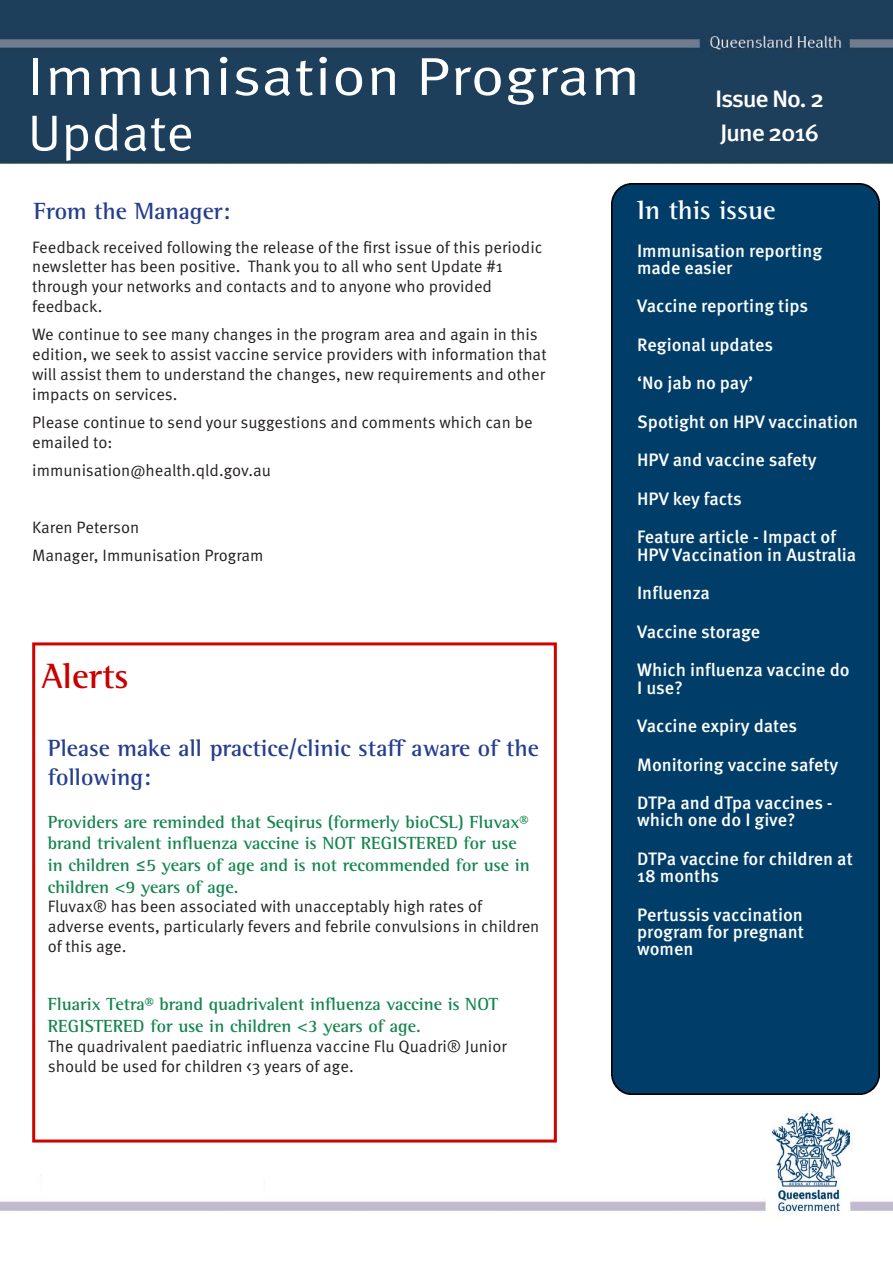
<style>
.page{position:relative;width:893px;height:1263px;background:#fff}
.page>*{position:absolute;margin:0;border:0;box-sizing:border-box;transform-origin:0 0}
.t1{font:53.4px "Meta OT Norm";letter-spacing:.01em;color:#fff;scale:1.15 1}
.t2{font:50.55px "Meta OT Norm";color:#fff;scale:1.05 1}
.t3{font:700 36px "Rotis Semi Serif Pro";color:#c80000}
.t4{font:700 27px "Rotis Semi Serif Pro";color:#fff}
.Lev_2_Underline_head{font:700 24px/28.8px "Rotis Semi Serif Pro";color:#253f8e}
.t5{font:500 23.7px "Meta OT";letter-spacing:-.05em;color:#fff;scale:1.07 1}
.t6{font:500 18px/17.2px "Meta OT";color:#fff}
.Green_lev_3_sub{font:700 18px/21.6px "Rotis Semi Serif Pro";color:#148550}
.Main_paragraph_style{font:16.5px/19.8px "Meta OT Norm";color:#231f20}
</style>
<div class="page">
<img style="left:0;top:0;width:893px;height:1214px">
<div style="left:41px;top:1166px;width:223px;height:31px;background:#fff"></div>
<div style="left:611px;top:184px;width:268px;height:910px;background:#003e69"></div>
<div style="left:32px;top:642px;width:525px;height:500px;border:3px solid #ce0300"></div>
<img style="left:772px;top:1114px;width:78px;height:97px">
<div style="left:797px;top:1211px;width:66px;height:22px;background:#fff"></div>
<p class="t1" style="left:28px;top:44px;width:534px">Immunisation Program</p>
<p class="t2" style="left:28px;top:103px;width:160px">Update</p>
<p class="t5" style="left:715px;top:84px;width:104px">Issue No. 2</p>
<p class="t5" style="left:720px;top:118px;width:94px">June 2016</p>
<p class="Lev_2_Underline_head" style="left:34px;top:196px;width:198px">From the Manager:</p>
<p class="t4" style="left:637px;top:193px;width:140px">In this issue</p>
<p class="Main_paragraph_style" style="left:32px;top:237px;width:512px">Feedback received following the release of the first issue of this periodic newsletter has been positive. Thank you to all who sent Update #1 through your networks and contacts and to anyone who provided feedback.</p>
<p class="Main_paragraph_style" style="left:32px;top:325px;width:516px">We continue to see many changes in the program area and again in this edition, we seek to assist vaccine service providers with information that will assist them to understand the changes, new requirements and other impacts on services.</p>
<p class="Main_paragraph_style" style="left:32px;top:413px;width:502px">Please continue to send your suggestions and comments which can be emailed to:</p>
<p class="Main_paragraph_style" style="left:32px;top:461px;width:240px">immunisation@health.qld.gov.au</p>
<p class="Main_paragraph_style" style="left:32px;top:517px;width:109px">Karen Peterson</p>
<p class="Main_paragraph_style" style="left:32px;top:546px;width:233px">Manager, Immunisation Program</p>
<p class="t3" style="left:41px;top:654px;width:89px">Alerts</p>
<p class="Lev_2_Underline_head" style="left:48px;top:733px;width:492px">Please make all practice/clinic staff aware of the following:</p>
<p class="Green_lev_3_sub" style="left:48px;top:811px;width:483px">Providers are reminded that Seqirus (formerly bioCSL) Fluvax® brand trivalent influenza vaccine is NOT REGISTERED for use in children ≤5 years of age and is not recommended for use in children &lt;9 years of age.</p>
<p class="Main_paragraph_style" style="left:48px;top:897px;width:493px">Fluvax® has been associated with unacceptably high rates of adverse events, particularly fevers and febrile convulsions in children of this age.</p>
<p class="Green_lev_3_sub" style="left:48px;top:993px;width:452px">Fluarix Tetra® brand quadrivalent influenza vaccine is NOT<br>REGISTERED for use in children &lt;3 years of age.</p>
<p class="Main_paragraph_style" style="left:48px;top:1036px;width:460px">The quadrivalent paediatric influenza vaccine Flu Quadri® Junior should be used for children &lt;3 years of age.</p>
<p class="t6" style="left:637px;top:242px;width:187px">Immunisation reporting made easier</p>
<p class="t6" style="left:637px;top:298px;width:172px">Vaccine reporting tips</p>
<p class="t6" style="left:637px;top:336px;width:138px">Regional updates</p>
<p class="t6" style="left:637px;top:375px;width:118px">‘No jab no pay’</p>
<p class="t6" style="left:637px;top:413px;width:223px">Spotight on HPV vaccination</p>
<p class="t6" style="left:637px;top:452px;width:181px">HPV and vaccine safety</p>
<p class="t6" style="left:637px;top:490px;width:106px">HPV key facts</p>
<p class="t6" style="left:637px;top:529px;width:221px">Feature article - Impact of<br>HPV Vaccination in Australia</p>
<p class="t6" style="left:637px;top:585px;width:74px">Influenza</p>
<p class="t6" style="left:637px;top:623px;width:125px">Vaccine storage</p>
<p class="t6" style="left:637px;top:662px;width:214px">Which influenza vaccine do<br>I use?</p>
<p class="t6" style="left:637px;top:717px;width:162px">Vaccine expiry dates</p>
<p class="t6" style="left:637px;top:756px;width:203px">Monitoring vaccine safety</p>
<p class="t6" style="left:637px;top:794px;width:197px">DTPa and dTpa vaccines - which one do I give?</p>
<p class="t6" style="left:637px;top:850px;width:217px">DTPa vaccine for children at<br>18 months</p>
<p class="t6" style="left:637px;top:906px;width:168px;text-align:justify">Pertussis vaccination program for pregnant women</p>
</div>
